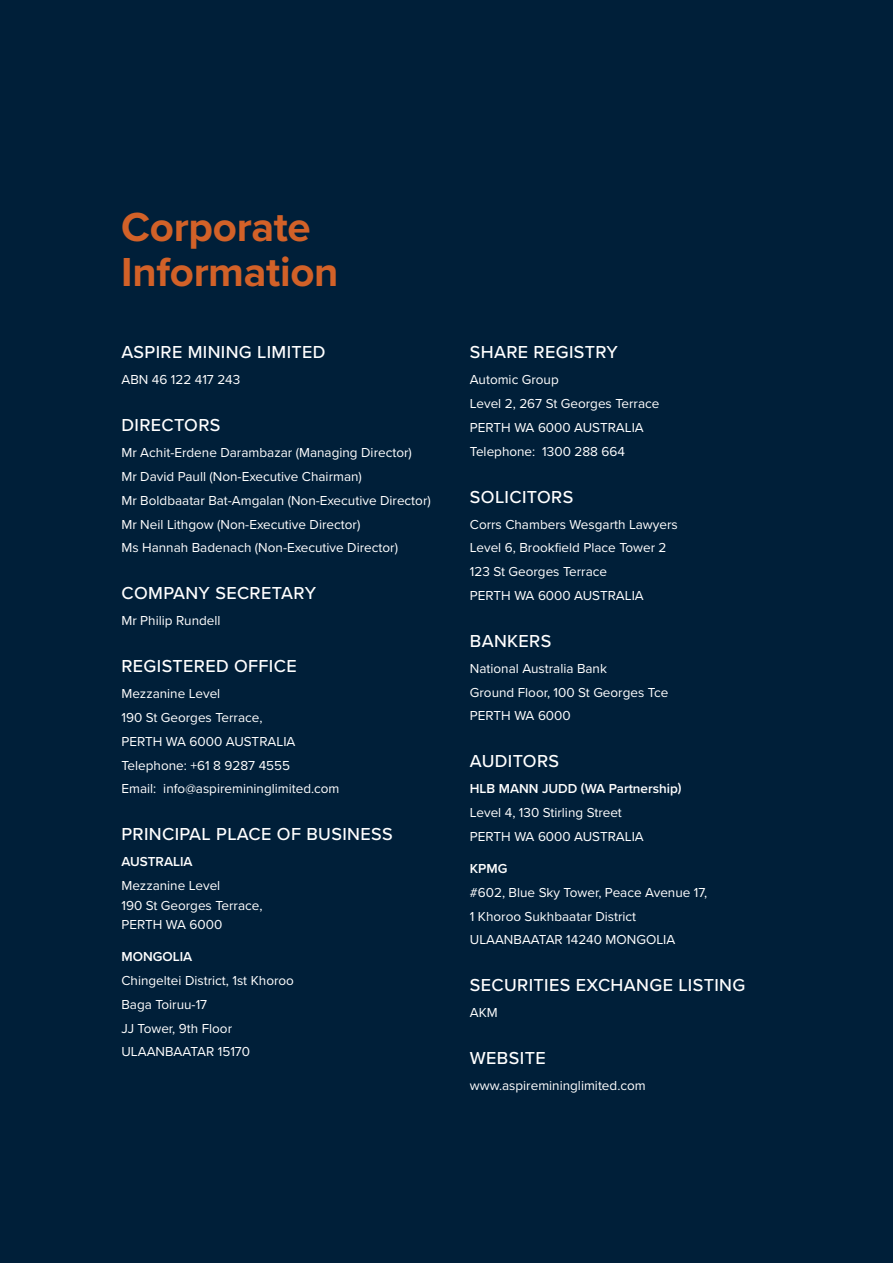
<style>
.page{position:relative;width:893px;height:1263px;background:#001f39}
.page>*{position:absolute;margin:0;border:0;box-sizing:border-box;transform-origin:0 0}
.t1{font:700 42px/45px "Proxima Nova";letter-spacing:-.005em;color:#d26128}
.t2{font:500 18px "Proxima Nova";letter-spacing:.02em;color:#fff}
.t3{font:13.5px/23.7px "Proxima Nova";color:#fff}
.t4{font:600 13.5px "Proxima Nova";color:#fff}
</style>
<div class="page">
<h1 class="t1" style="left:121px;top:204px;width:219px">Corporate<br>Information</h1>
<h2 class="t2" style="left:121px;top:339px;width:206px">ASPIRE MINING LIMITED</h2>
<p class="t3" style="left:121px;top:367px;width:120px">ABN 46 122 417 243</p>
<h2 class="t2" style="left:121px;top:412px;width:101px">DIRECTORS</h2>
<p class="t3" style="left:121px;top:440px;width:311px">Mr Achit-Erdene Darambazar (Managing Director)<br>Mr David Paull (Non-Executive Chairman)<br>Mr Boldbaatar Bat-Amgalan (Non-Executive Director)<br>Mr Neil Lithgow (Non-Executive Director)<br>Ms Hannah Badenach (Non-Executive Director)</p>
<h2 class="t2" style="left:121px;top:580px;width:196px">COMPANY SECRETARY</h2>
<p class="t3" style="left:121px;top:608px;width:101px">Mr Philip Rundell</p>
<h2 class="t2" style="left:121px;top:653px;width:177px">REGISTERED OFFICE</h2>
<p class="t3" style="left:121px;top:681px;width:219px">Mezzanine Level<br>190 St Georges Terrace,<br>PERTH WA 6000 AUSTRALIA<br>Telephone: +61 8 9287 4555<br>Email: info@aspiremininglimited.com</p>
<h2 class="t2" style="left:121px;top:821px;width:273px">PRINCIPAL PLACE OF BUSINESS</h2>
<p class="t4" style="left:121px;top:852px;width:73px">AUSTRALIA</p>
<p class="t3" style="left:121px;top:875px;width:143px;line-height:19.5px">Mezzanine Level<br>190 St Georges Terrace,<br>PERTH WA 6000</p>
<p class="t4" style="left:121px;top:947px;width:72px">MONGOLIA</p>
<p class="t3" style="left:121px;top:968px;width:174px">Chingeltei District, 1st Khoroo<br>Baga Toiruu-17<br>JJ Tower, 9th Floor<br>ULAANBAATAR 15170</p>
<h2 class="t2" style="left:470px;top:339px;width:150px">SHARE REGISTRY</h2>
<p class="t3" style="left:470px;top:367px;width:191px">Automic Group<br>Level 2, 267 St Georges Terrace<br>PERTH WA 6000 AUSTRALIA<br>Telephone: 1300 288 664</p>
<h2 class="t2" style="left:470px;top:483px;width:105px">SOLICITORS</h2>
<p class="t3" style="left:470px;top:512px;width:209px">Corrs Chambers Wesgarth Lawyers<br>Level 6, Brookfield Place Tower 2<br>123 St Georges Terrace<br>PERTH WA 6000 AUSTRALIA</p>
<h2 class="t2" style="left:470px;top:627px;width:83px">BANKERS</h2>
<p class="t3" style="left:470px;top:656px;width:200px">National Australia Bank<br>Ground Floor, 100 St Georges Tce<br>PERTH WA 6000</p>
<h2 class="t2" style="left:470px;top:748px;width:91px">AUDITORS</h2>
<p class="t4" style="left:470px;top:779px;width:213px">HLB MANN JUDD (WA Partnership)</p>
<p class="t3" style="left:470px;top:800px;width:175px">Level 4, 130 Stirling Street<br>PERTH WA 6000 AUSTRALIA</p>
<p class="t4" style="left:470px;top:858px;width:39px">KPMG</p>
<p class="t3" style="left:470px;top:880px;width:239px">#602, Blue Sky Tower, Peace Avenue 17,<br>1 Khoroo Sukhbaatar District<br>ULAANBAATAR 14240 MONGOLIA</p>
<h2 class="t2" style="left:470px;top:972px;width:277px">SECURITIES EXCHANGE LISTING</h2>
<p class="t3" style="left:470px;top:1000px;width:29px">AKM</p>
<h2 class="t2" style="left:470px;top:1045px;width:77px">WEBSITE</h2>
<p class="t3" style="left:470px;top:1073px;width:177px">www.aspiremininglimited.com</p>
</div>
